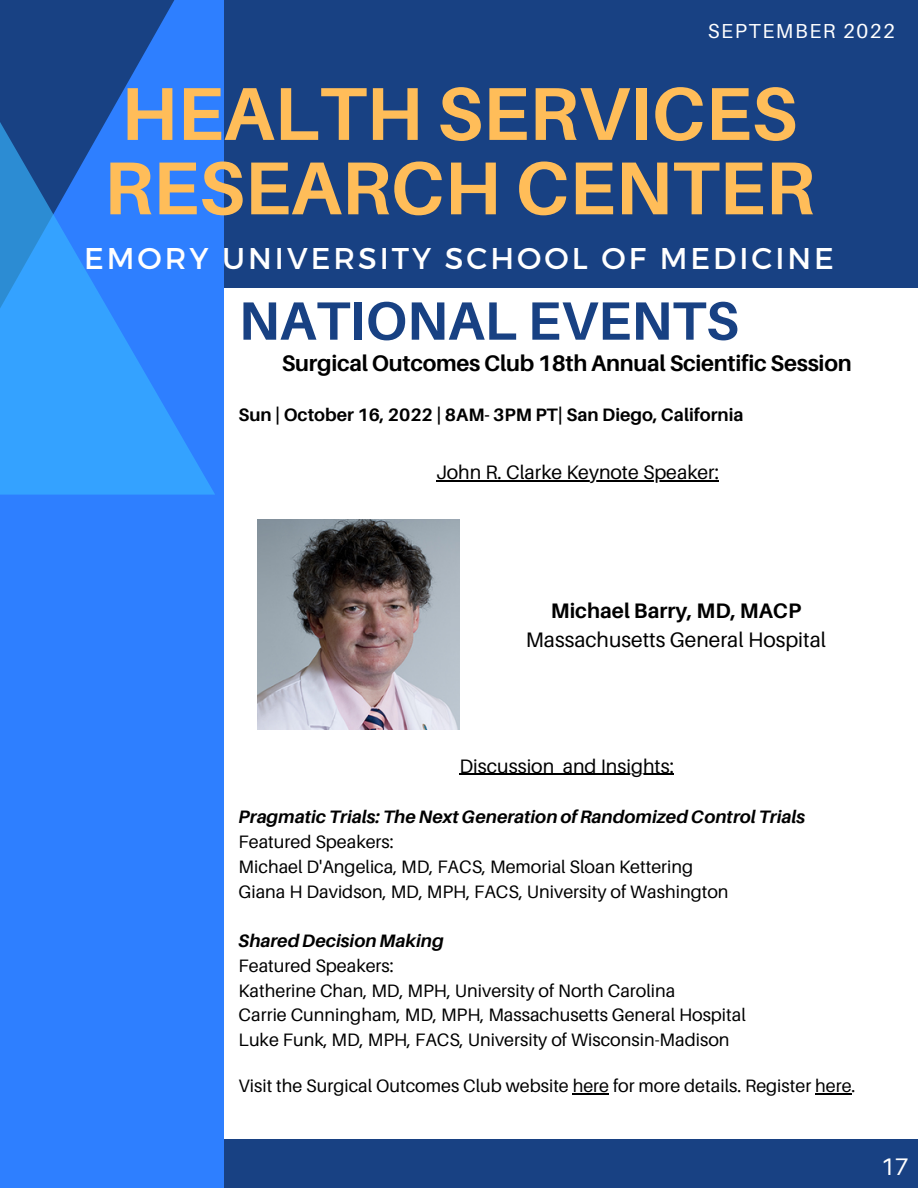
<style>
.page{position:relative;width:918px;height:1188px;background:#fff}
.page>*{position:absolute;margin:0;border:0;box-sizing:border-box;transform-origin:0 0}
.t1{font:700 75px/74.4px "Aileron";color:#ffbd59}
.t2{font:700 54px "Aileron";color:#184183}
.t3{font:30px "Montserrat";letter-spacing:.1em;color:#fff}
.t4{font:24px "Aileron";color:#fff}
.t5{font:700 22.5px "Aileron";letter-spacing:-.01em;color:#000}
.t6{font:21px "Aileron";color:#000}
.t7{font:700 21px "Aileron";color:#000}
.t8{font:20.25px "Aileron";letter-spacing:.08em;color:#fff}
.t9{font:19.5px "Aileron";color:#000}
.t10{font:18px/24.8px "Aileron";color:#000}
.t11{font:italic 700 18px "Aileron";color:#000}
.t12{font:700 18px "Aileron";color:#000}
</style>
<div class="page">
<div style="left:221px;top:1140px;width:697px;height:48px;background:#184183"></div>
<div style="left:0;top:0;width:918px;height:288px;background:#184183"></div>
<div style="left:0;top:0;width:223px;height:1188px;background:#2e7fff"></div>
<svg style="left:0;top:0;width:224px;height:415px;fill:#184183"></svg>
<svg style="left:0;top:57px;width:215px;height:438px"></svg>
<img style="left:258px;top:520px;width:201px;height:209px">
<hr style="left:436px;top:480px;width:283px;height:1px;background:#000">
<hr style="left:460px;top:774px;width:94px;height:1px;background:#000">
<hr style="left:563px;top:774px;width:111px;height:1px;background:#000">
<hr style="left:573px;top:1094px;width:36px;height:1px;background:#000">
<hr style="left:815px;top:1094px;width:37px;height:1px;background:#000">
<p class="t8" style="left:708px;top:19px;width:189px">SEPTEMBER 2022</p>
<h1 class="t1" style="left:104px;top:75px;width:712px">HEALTH SERVICES<br>RESEARCH CENTER</h1>
<h3 class="t3" style="left:84px;top:239px;width:751px">EMORY UNIVERSITY SCHOOL OF MEDICINE</h3>
<h2 class="t2" style="left:239px;top:287px;width:502px">NATIONAL EVENTS</h2>
<p class="t5" style="left:282px;top:349px;width:571px">Surgical Outcomes Club 18th Annual Scientific Session</p>
<p class="t12" style="left:239px;top:403px;width:507px">Sun | October 16, 2022 | 8AM- 3PM PT| San Diego, California</p>
<p class="t9" style="left:436px;top:460px;width:284px">John R. Clarke Keynote Speaker:</p>
<p class="t7" style="left:551px;top:598px;width:252px">Michael Barry, MD, MACP</p>
<p class="t6" style="left:526px;top:627px;width:302px">Massachusetts General Hospital</p>
<p class="t9" style="left:460px;top:754px;width:216px">Discussion and Insights:</p>
<p class="t11" style="left:239px;top:806px;width:568px">Pragmatic Trials: The Next Generation of Randomized Control Trials</p>
<p class="t10" style="left:239px;top:829px;width:492px">Featured Speakers:<br>Michael D'Angelica, MD, FACS, Memorial Sloan Kettering<br>Giana H Davidson, MD, MPH, FACS, University of Washington</p>
<p class="t11" style="left:239px;top:930px;width:207px">Shared Decision Making</p>
<p class="t10" style="left:239px;top:953px;width:509px">Featured Speakers:<br>Katherine Chan, MD, MPH, University of North Carolina<br>Carrie Cunningham, MD, MPH, Massachusetts General Hospital Luke Funk, MD, MPH, FACS, University of Wisconsin-Madison</p>
<p class="t10" style="left:239px;top:1073px;width:618px">Visit the Surgical Outcomes Club website here for more details. Register here.</p>
<h3 class="t4" style="left:881px;top:1152px;width:29px">17</h3>
</div>
